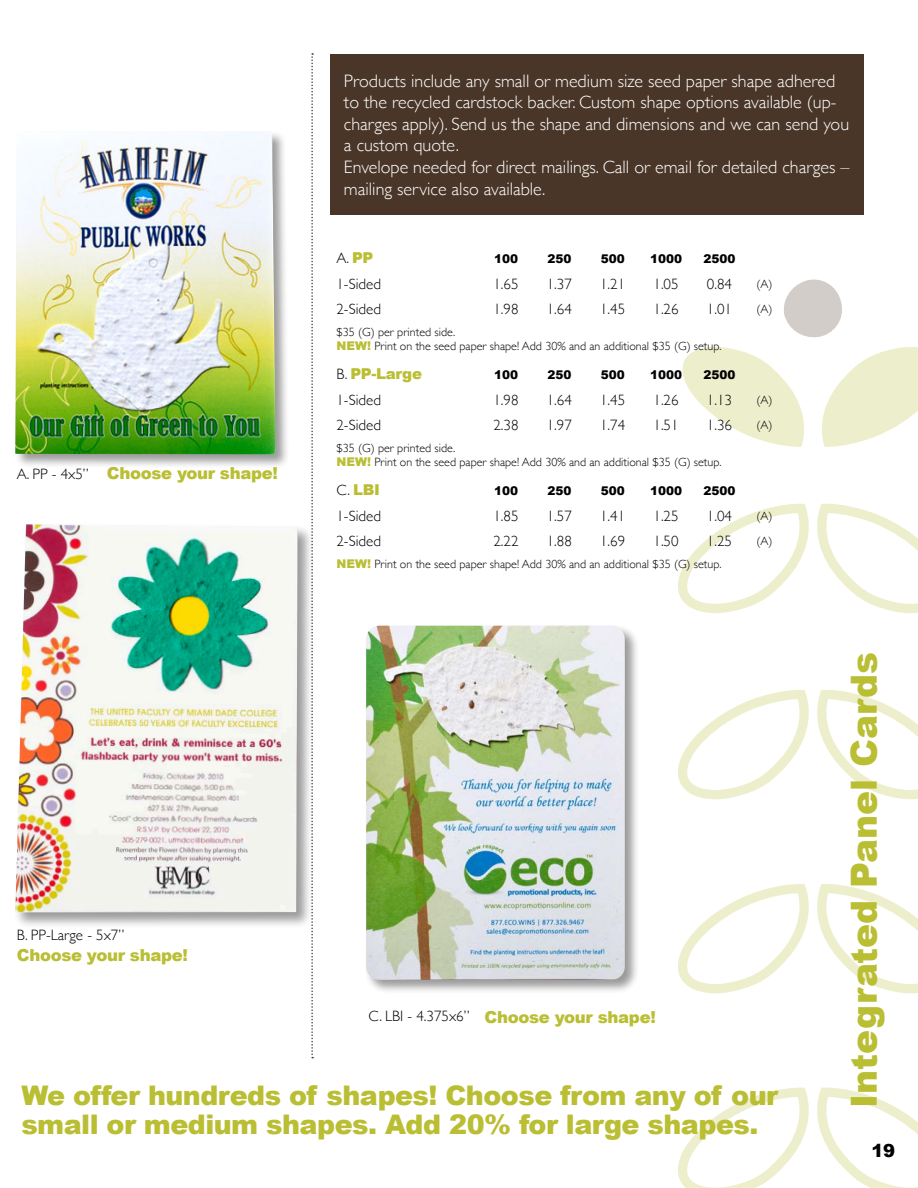
<style>
.page{position:relative;width:918px;height:1188px;background:#fff}
.page>*{position:absolute;margin:0;border:0;box-sizing:border-box;transform-origin:0 0}
.t1{font:900 36px "Arial";color:#b9be33}
.t2{font:900 27px/29.4px "Arial";letter-spacing:-.02em;color:#b9be33}
.t3{font:300 18px/21.6px "Gill Sans";color:#fff}
.t4{font:900 18px "Arial";color:#000}
.t5{font:900 16.5px "Arial";letter-spacing:-.02em;color:#b9be33}
.t6{font:300 15px "Gill Sans";color:#000}
.t7{font:900 15px "Arial";letter-spacing:-.02em;color:#b9be33}
.t8{font:300 12px/14.4px "Gill Sans";color:#000}
.t9{font:900 12px "Arial";color:#000}
.s1{font-family:"Arial";font-weight:900;color:#b9be33}
.s2{font-family:"Gill Sans";font-weight:300;color:#000}
</style>
<div class="page">
<div style="left:14px;top:130px;width:276px;height:340px;background:#000;opacity:.4"></div>
<img style="left:15px;top:132px;width:261px;height:323px">
<svg style="left:678px;top:503px;width:240px;height:110px"></svg>
<svg style="left:678px;top:690px;width:240px;height:109px"></svg>
<svg style="left:682px;top:279px;width:236px;height:168px"></svg>
<svg style="left:678px;top:884px;width:240px;height:109px"></svg>
<svg style="left:678px;top:1087px;width:240px;height:101px"></svg>
<svg style="left:311px;top:53px;width:2px;height:1005px"></svg>
<div style="left:330px;top:54px;width:534px;height:161px;background:#4a3628"></div>
<div style="left:14px;top:523px;width:300px;height:406px;background:#000;opacity:.4"></div>
<img style="left:15px;top:524px;width:283px;height:388px">
<div style="left:365px;top:624px;width:274px;height:371px;background:#000;opacity:.4"></div>
<img style="left:366px;top:626px;width:259px;height:354px">
<p class="t6" style="left:17px;top:462px;width:74px">A. PP - 4x5”</p>
<p class="t5" style="left:107px;top:461px;width:173px">Choose your shape!</p>
<p class="t3" style="left:344px;top:69px;width:507px">Products include any small or medium size seed paper shape adhered to the recycled cardstock backer. Custom shape options available (up&shy;charges apply). Send us the shape and dimensions and we can send you a custom quote.</p>
<p class="t3" style="left:344px;top:156px;width:507px">Envelope needed for direct mailings. Call or email for detailed charges – mailing service also available.</p>
<p class="t6" style="left:336px;top:246px;width:38px">A. <span class="s1">PP</span></p>
<p class="t9" style="left:494px;top:250px;width:26px">100</p>
<p class="t9" style="left:547px;top:250px;width:26px">250</p>
<p class="t9" style="left:601px;top:250px;width:26px">500</p>
<p class="t9" style="left:650px;top:250px;width:34px">1000</p>
<p class="t9" style="left:703px;top:250px;width:34px">2500</p>
<p class="t6" style="left:336px;top:272px;width:46px">1-Sided</p>
<p class="t6" style="left:493px;top:272px;width:27px">1.65</p>
<p class="t6" style="left:547px;top:272px;width:27px">1.37</p>
<p class="t6" style="left:600px;top:272px;width:27px">1.21</p>
<p class="t6" style="left:654px;top:272px;width:27px">1.05</p>
<p class="t6" style="left:707px;top:272px;width:27px">0.84</p>
<p class="t8" style="left:756px;top:276px;width:17px">(A)</p>
<p class="t6" style="left:336px;top:297px;width:46px">2-Sided</p>
<p class="t6" style="left:493px;top:297px;width:27px">1.98</p>
<p class="t6" style="left:547px;top:297px;width:27px">1.64</p>
<p class="t6" style="left:600px;top:297px;width:27px">1.45</p>
<p class="t6" style="left:654px;top:297px;width:27px">1.26</p>
<p class="t6" style="left:707px;top:297px;width:27px">1.01</p>
<p class="t8" style="left:756px;top:301px;width:17px">(A)</p>
<p class="t8" style="left:336px;top:324px;width:120px">$35 (G) per printed side.</p>
<p class="t8" style="left:336px;top:338px;width:386px"><span class="s1">NEW!</span> Print on the seed paper shape! Add 30% and an additional $35 (G) setup.</p>
<p class="t7" style="left:336px;top:363px;width:87px"><span class="s2">B.</span> PP-Large</p>
<p class="t9" style="left:494px;top:366px;width:26px">100</p>
<p class="t9" style="left:547px;top:366px;width:26px">250</p>
<p class="t9" style="left:601px;top:366px;width:26px">500</p>
<p class="t9" style="left:650px;top:366px;width:34px">1000</p>
<p class="t9" style="left:703px;top:366px;width:34px">2500</p>
<p class="t6" style="left:336px;top:388px;width:46px">1-Sided</p>
<p class="t6" style="left:493px;top:388px;width:27px">1.98</p>
<p class="t6" style="left:547px;top:388px;width:27px">1.64</p>
<p class="t6" style="left:600px;top:388px;width:27px">1.45</p>
<p class="t6" style="left:654px;top:388px;width:27px">1.26</p>
<p class="t6" style="left:707px;top:388px;width:27px">1.13</p>
<p class="t8" style="left:756px;top:392px;width:17px">(A)</p>
<p class="t6" style="left:336px;top:413px;width:46px">2-Sided</p>
<p class="t6" style="left:493px;top:413px;width:27px">2.38</p>
<p class="t6" style="left:547px;top:413px;width:27px">1.97</p>
<p class="t6" style="left:600px;top:413px;width:27px">1.74</p>
<p class="t6" style="left:654px;top:413px;width:27px">1.51</p>
<p class="t6" style="left:707px;top:413px;width:27px">1.36</p>
<p class="t8" style="left:756px;top:417px;width:17px">(A)</p>
<p class="t8" style="left:336px;top:440px;width:386px">$35 (G) per printed side.<br><span class="s1">NEW!</span> Print on the seed paper shape! Add 30% and an additional $35 (G) setup.</p>
<p class="t7" style="left:336px;top:479px;width:45px"><span class="s2">C.</span> LBI</p>
<p class="t9" style="left:494px;top:482px;width:26px">100</p>
<p class="t9" style="left:547px;top:482px;width:26px">250</p>
<p class="t9" style="left:601px;top:482px;width:26px">500</p>
<p class="t9" style="left:650px;top:482px;width:34px">1000</p>
<p class="t9" style="left:703px;top:482px;width:34px">2500</p>
<p class="t6" style="left:336px;top:504px;width:46px">1-Sided</p>
<p class="t6" style="left:493px;top:504px;width:27px">1.85</p>
<p class="t6" style="left:547px;top:504px;width:27px">1.57</p>
<p class="t6" style="left:600px;top:504px;width:27px">1.41</p>
<p class="t6" style="left:654px;top:504px;width:27px">1.25</p>
<p class="t6" style="left:707px;top:504px;width:27px">1.04</p>
<p class="t8" style="left:756px;top:508px;width:17px">(A)</p>
<p class="t6" style="left:336px;top:530px;width:46px">2-Sided</p>
<p class="t6" style="left:493px;top:530px;width:27px">2.22</p>
<p class="t6" style="left:547px;top:530px;width:27px">1.88</p>
<p class="t6" style="left:600px;top:530px;width:27px">1.69</p>
<p class="t6" style="left:654px;top:530px;width:27px">1.50</p>
<p class="t6" style="left:707px;top:530px;width:27px">1.25</p>
<p class="t8" style="left:756px;top:534px;width:17px">(A)</p>
<p class="t8" style="left:336px;top:557px;width:386px"><span class="s1">NEW!</span> Print on the seed paper shape! Add 30% and an additional $35 (G) setup.</p>
<p class="t6" style="left:17px;top:923px;width:109px">B. PP-Large - 5x7”</p>
<p class="t5" style="left:17px;top:943px;width:173px">Choose your shape!</p>
<p class="t6" style="left:369px;top:1004px;width:103px">C. LBI - 4.375x6”</p>
<p class="t5" style="left:485px;top:1005px;width:173px">Choose your shape!</p>
<p class="t2" style="left:21px;top:1079px;width:758px">We offer hundreds of shapes! Choose from any of our small or medium shapes. Add 20% for large shapes.</p>
<p class="t1" style="left:838px;top:1108px;width:457px;rotate:-90deg">Integrated Panel Cards</p>
<p class="t4" style="left:872px;top:1137px;width:25px">19</p>
</div>
